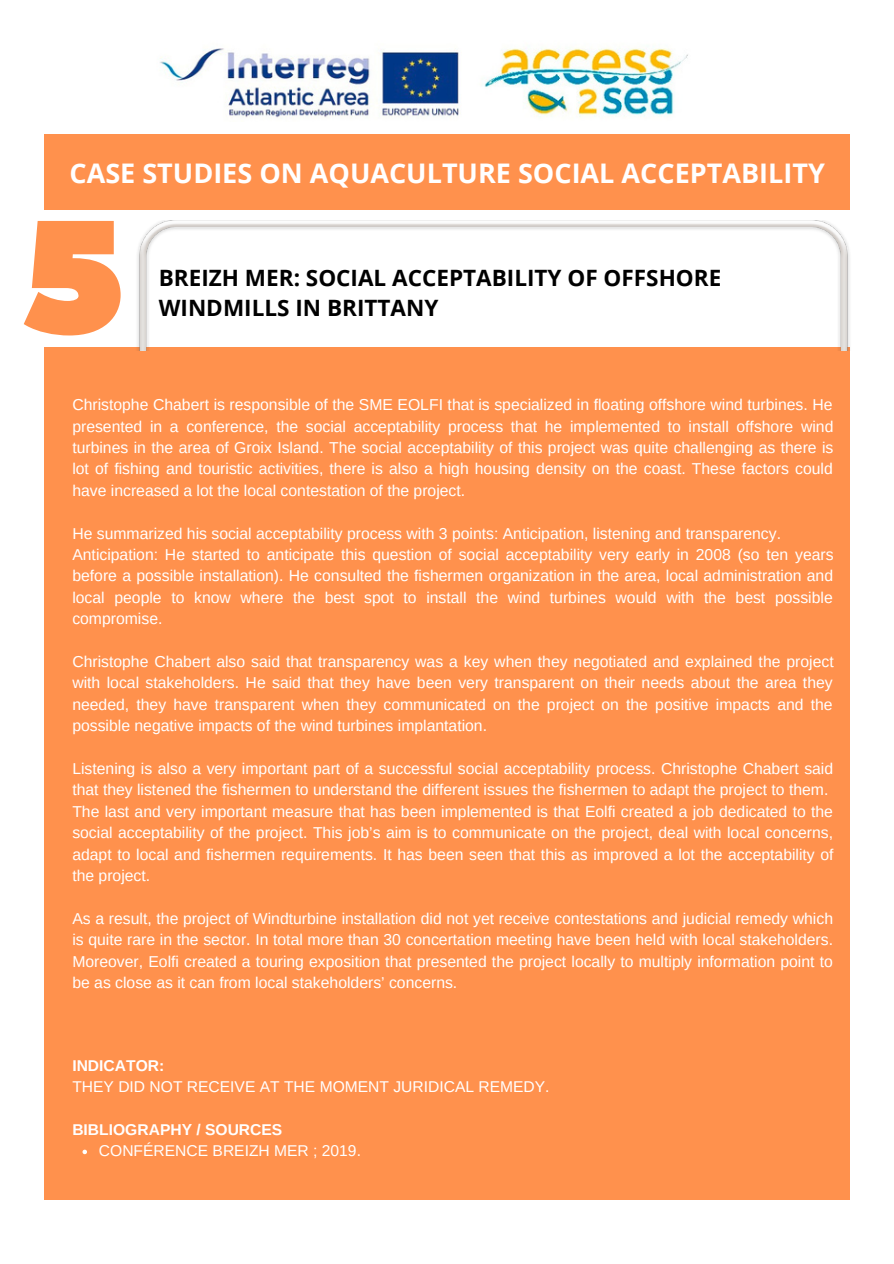
<style>
.page{position:relative;width:894px;height:1264px;background:#fff}
.page>*{position:absolute;margin:0;border:0;box-sizing:border-box;transform-origin:0 0}
.t1{font:700 27px "Open Sans";color:#fff}
.t2{font:700 22.5px/30.5px "Open Sans";color:#000}
.t3{font:15.75px/21.5px "Arimo";color:#fff;text-align:justify}
.t4{font:15.6px "Arimo";color:#fff}
.t5{font:700 15.6px "Arimo";color:#fff}
</style>
<div class="page">
<img style="left:160px;top:48px;width:528px;height:70px">
<div style="left:44px;top:134px;width:805px;height:76px;background:#ff914d"></div>
<div style="left:44px;top:347px;width:805px;height:852px;background:#ff914d"></div>
<img style="left:137px;top:221px;width:713px;height:129px">
<svg style="left:24px;top:221px;width:97px;height:114px"></svg>
<svg style="left:82px;top:1149px;width:5px;height:5px"></svg>
<h1 class="t1" style="left:69px;top:154px;width:756px">CASE STUDIES ON AQUACULTURE SOCIAL ACCEPTABILITY</h1>
<h2 class="t2" style="left:159px;top:262px;width:564px">BREIZH MER: SOCIAL ACCEPTABILITY OF OFFSHORE<br>WINDMILLS IN BRITTANY</h2>
<p class="t3" style="left:72px;top:394px;width:762px">Christophe Chabert is responsible of the SME EOLFI that is specialized in floating offshore wind turbines. He presented in a conference, the social acceptability process that he implemented to install offshore wind turbines in the area of Groix Island. The social acceptability of this project was quite challenging as there is lot of fishing and touristic activities, there is also a high housing density on the coast. These factors could have increased a lot the local contestation of the project.</p>
<p class="t3" style="left:72px;top:522px;width:762px;text-align:left">He summarized his social acceptability process with 3 points: Anticipation, listening and transparency.<br>Anticipation: He started to anticipate this question of social acceptability very early in 2008 (so ten years before a possible installation). He consulted the fishermen organization in the area, local administration and local people to know where the best spot to install the wind turbines would with the best possible compromise.</p>
<p class="t3" style="left:72px;top:650px;width:762px">Christophe Chabert also said that transparency was a key when they negotiated and explained the project with local stakeholders. He said that they have been very transparent on their needs about the area they needed, they have transparent when they communicated on the project on the positive impacts and the possible negative impacts of the wind turbines implantation.</p>
<p class="t3" style="left:72px;top:757px;width:762px;text-align:left">Listening is also a very important part of a successful social acceptability process. Christophe Chabert said that they listened the fishermen to understand the different issues the fishermen to adapt the project to them.<br>The last and very important measure that has been implemented is that Eolfi created a job dedicated to the social acceptability of the project. This job’s aim is to communicate on the project, deal with local concerns, adapt to local and fishermen requirements. It has been seen that this as improved a lot the acceptability of the project.</p>
<p class="t3" style="left:72px;top:907px;width:762px">As a result, the project of Windturbine installation did not yet receive contestations and judicial remedy which is quite rare in the sector. In total more than 30 concertation meeting have been held with local stakeholders.<br>Moreover, Eolfi created a touring exposition that presented the project locally to multiply information point to be as close as it can from local stakeholders’ concerns.</p>
<p class="t5" style="left:72px;top:1056px;width:93px">INDICATOR:</p>
<p class="t4" style="left:72px;top:1078px;width:478px">THEY DID NOT RECEIVE AT THE MOMENT JURIDICAL REMEDY.</p>
<p class="t5" style="left:72px;top:1120px;width:211px">BIBLIOGRAPHY / SOURCES</p>
<p class="t4" style="left:99px;top:1142px;width:263px">CONFÉRENCE BREIZH MER ; 2019.</p>
</div>
